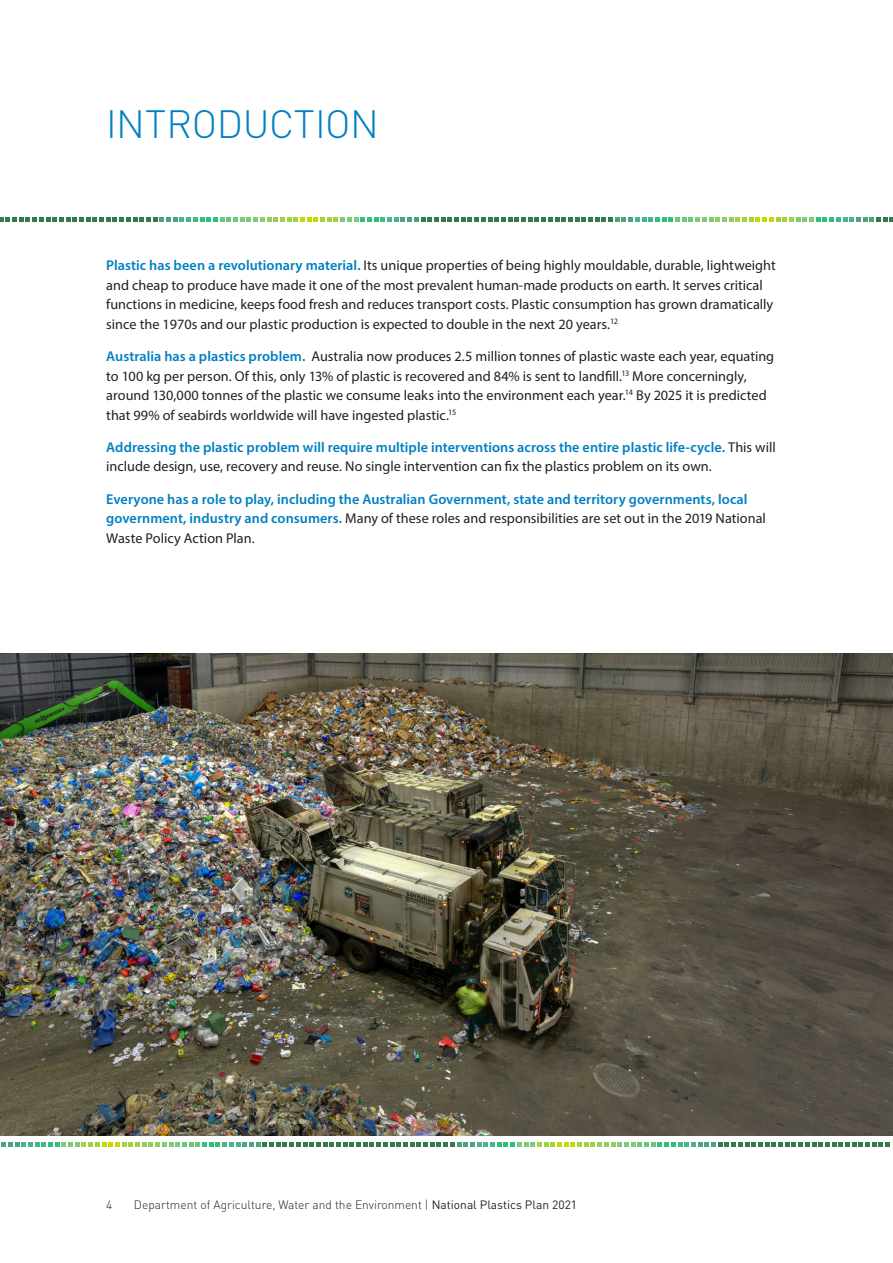
<style>
.page{position:relative;width:893px;height:1263px;background:#fff}
.page>*{position:absolute;margin:0;border:0;box-sizing:border-box;transform-origin:0 0}
._01__HEADING_1{font:300 39px "DIN";letter-spacing:-.01em;color:#0080c2}
._05__Body_text{font:14.25px/19.5px "Myriad Pro";color:#231f20}
._05__Body_text-2{font:600 14.25px/19.5px "Myriad Pro";letter-spacing:.005em;color:#0080c2}
.t1{font:300 12px "DIN";color:#231f20}
.s1{font-weight:600;color:#0080c2}
.s2{font-weight:400;color:#231f20}
.s3{font-weight:400}
</style>
<div class="page">
<svg style="left:0;top:217px;width:893px;height:5px"></svg>
<svg style="left:1px;top:1142px;width:889px;height:5px"></svg>
<img style="left:0;top:654px;width:893px;height:481px">
<p class="_01__HEADING_1" style="left:106px;top:100px;width:274px">INTRODUCTION</p>
<p class="_05__Body_text" style="left:106px;top:256px;width:671px"><span class="s1">Plastic has been a revolutionary material.</span> Its unique properties of being highly mouldable, durable, lightweight and cheap to produce have made it one of the most prevalent human-made products on earth. It serves critical functions in medicine, keeps food fresh and reduces transport costs. Plastic consumption has grown dramatically since the 1970s and our plastic production is expected to double in the next 20 years.<sup>12</sup></p>
<p class="_05__Body_text" style="left:106px;top:346px;width:669px"><span class="s1">Australia has a plastics problem.</span> Australia now produces 2.5 million tonnes of plastic waste each year, equating to 100 kg per person. Of this, only 13% of plastic is recovered and 84% is sent to landfill.<sup>13</sup> More concerningly, around 130,000 tonnes of the plastic we consume leaks into the environment each year.<sup>14</sup> By 2025 it is predicted that 99% of seabirds worldwide will have ingested plastic.<sup>15</sup></p>
<p class="_05__Body_text" style="left:106px;top:437px;width:671px"><span class="s1">Addressing the plastic problem will require multiple interventions across the entire plastic life-cycle.</span> This will include design, use, recovery and reuse. No single intervention can fix the plastics problem on its own.</p>
<p class="_05__Body_text-2" style="left:106px;top:489px;width:661px">Everyone has a role to play, including the Australian Government, state and territory governments, local government, industry and consumers. <span class="s2">Many of these roles and responsibilities are set out in the 2019 National<br>Waste Policy Action Plan.</span></p>
<p class="t1" style="left:106px;top:1197px;width:8px">4</p>
<p class="t1" style="left:134px;top:1197px;width:445px">Department of Agriculture, Water and the Environment | <span class="s3">National Plastics Plan 2021</span></p>
</div>
